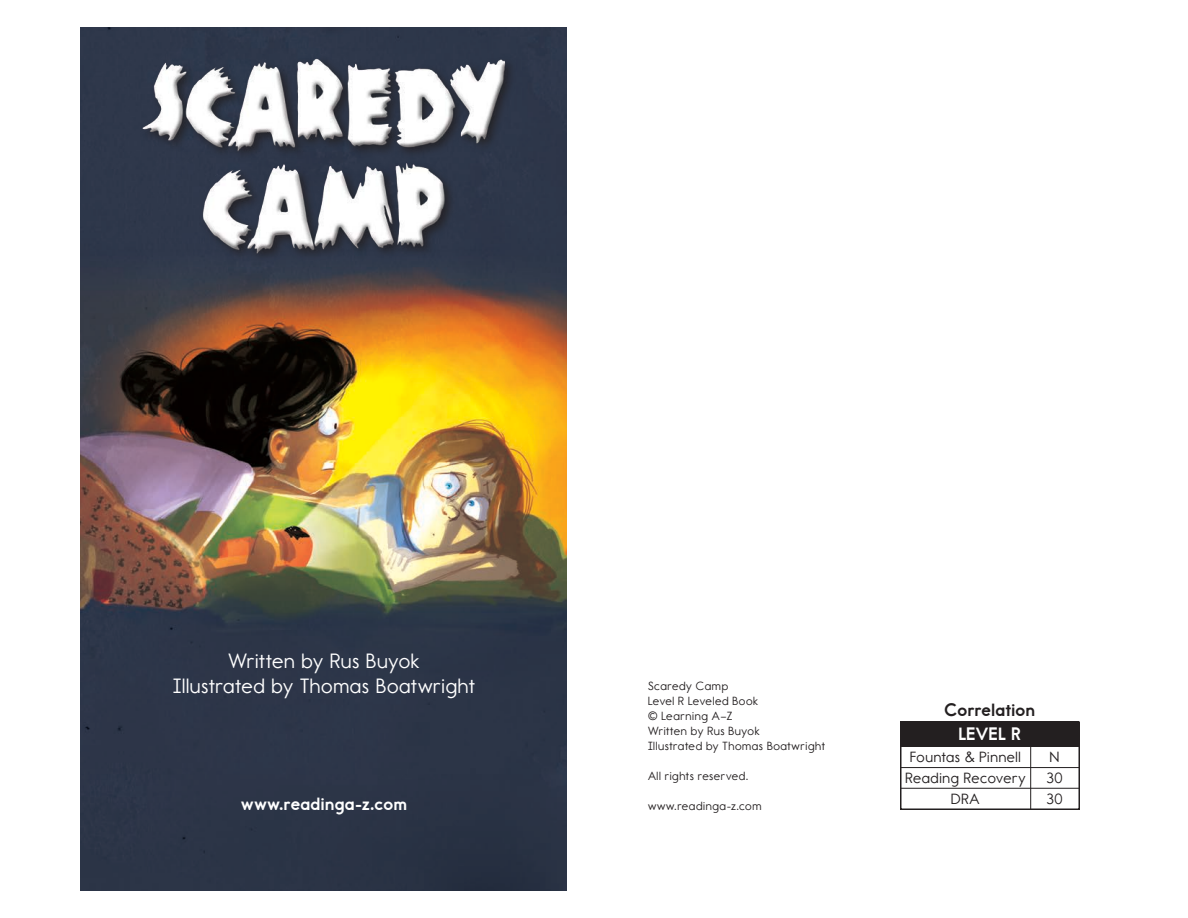
<style>
.page{position:relative;width:1188px;height:918px;background:#fff}
.page>*{position:absolute;margin:0;border:0;box-sizing:border-box;transform-origin:0 0}
.t1{font:21px/25.2px "Report School Rg";letter-spacing:.035em;color:#fff;text-align:center}
.t2{font:18px "Report School Hv";letter-spacing:.03em;color:#fff}
.t3{font:18px "Report School Hv";letter-spacing:.025em;color:#231f20}
.t4{font:15px/21px "Report School Rg";letter-spacing:.045em;color:#231f20}
.t5{font:12px/15px "Report School Rg";letter-spacing:.05em;color:#231f20}
</style>
<div class="page">
<img style="left:80px;top:27px;width:487px;height:864px">
<img style="left:123px;top:36px;width:426px;height:250px">
<div style="left:900px;top:722px;width:180px;height:88px;border:2px solid #231f20"></div>
<div style="left:901px;top:721px;width:178px;height:26px;background:#231f20"></div>
<hr style="left:900px;top:767px;width:180px;height:1px;background:#231f20">
<hr style="left:900px;top:788px;width:180px;height:1px;background:#231f20">
<hr style="left:1030px;top:745px;width:1px;height:65px;background:#231f20">
<h1 class="t1" style="left:173px;top:648px;width:303px">Written by Rus Buyok<br>Illustrated by Thomas Boatwright</h1>
<h2 class="t2" style="left:241px;top:793px;width:167px">www.readinga-z.com</h2>
<p class="t5" style="left:648px;top:678px;width:178px">Scaredy Camp<br>Level R Leveled Book<br>© Learning A–Z<br>Written by Rus Buyok<br>Illustrated by Thomas Boatwright</p>
<p class="t5" style="left:648px;top:768px;width:102px">All rights reserved.</p>
<p class="t5" style="left:648px;top:798px;width:115px">www.readinga-z.com</p>
<h2 class="t3" style="left:945px;top:699px;width:92px">Correlation</h2>
<h2 class="t2" style="left:959px;top:723px;width:64px">LEVEL R</h2>
<p class="t4" style="left:905px;top:746px;width:122px;text-align:center">Fountas &amp; Pinnell<br>Reading Recovery<br>DRA</p>
<p class="t4" style="left:1046px;top:746px;width:18px">N<br>30<br>30</p>
</div>
